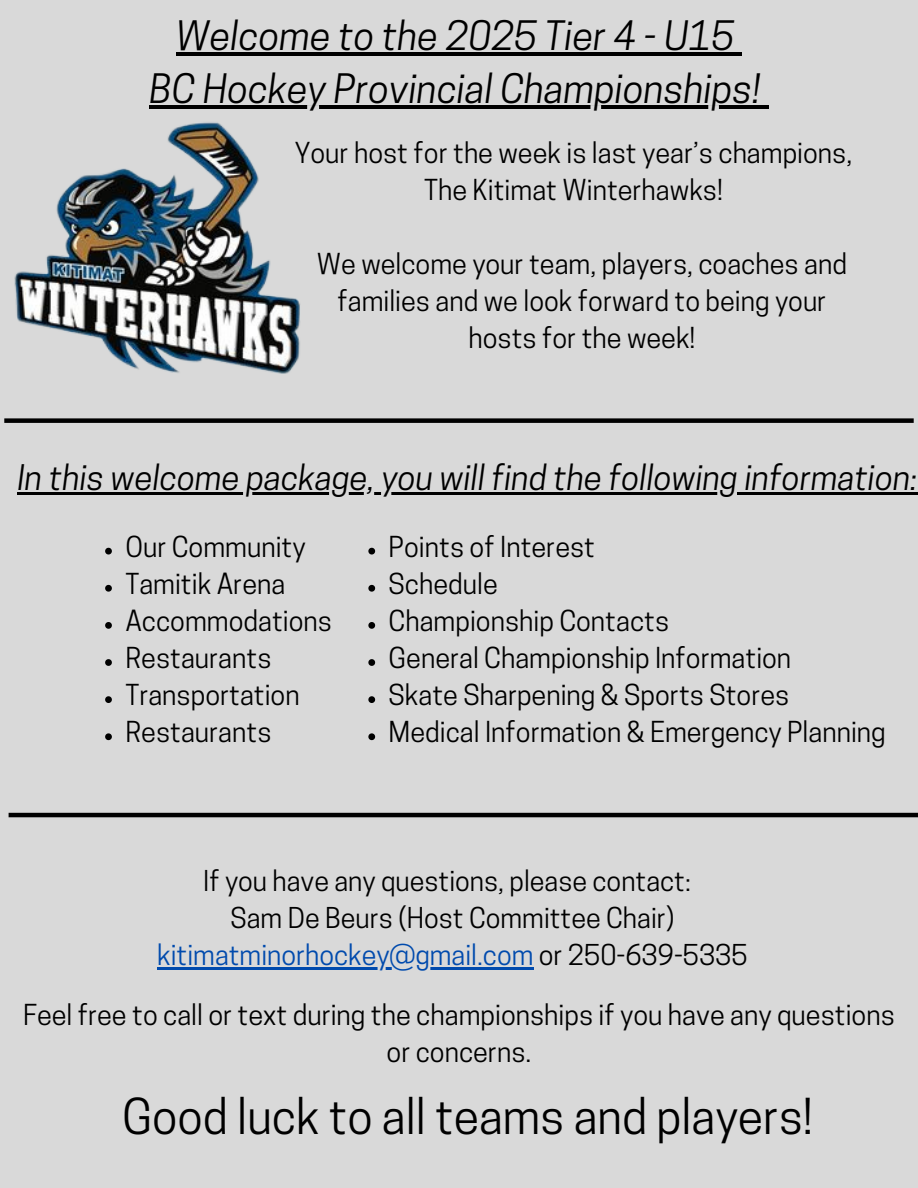
<style>
.page{position:relative;width:918px;height:1188px;background:#d9d9d9}
.page>*{position:absolute;margin:0;border:0;box-sizing:border-box;transform-origin:0 0}
.t1{font:46.5px "Cooper Hewitt";color:#000}
.t2{font:italic 38.1px "Cooper Hewitt";color:#000}
.t3{font:italic 33.15px "Cooper Hewitt";color:#000}
.t4{font:27.15px/37.2px "Cooper Hewitt";color:#000;text-align:center}
.t5{font:27px/37.2px "Cooper Hewitt";color:#000;text-align:center}
.t6{font:27px "Cooper Hewitt";color:#004aad}
.s1{color:#000}
</style>
<div class="page">
<img style="left:14px;top:122px;width:286px;height:252px">
<hr style="left:176px;top:53px;width:559px;height:3px;background:#000">
<svg style="left:735px;top:53px;width:7px;height:3px"></svg>
<hr style="left:150px;top:106px;width:611px;height:3px;background:#000">
<svg style="left:761px;top:106px;width:7px;height:3px"></svg>
<hr style="left:17px;top:493px;width:901px;height:2px;background:#000">
<svg style="left:368px;top:548px;width:7px;height:7px"></svg>
<svg style="left:368px;top:585px;width:7px;height:7px"></svg>
<svg style="left:368px;top:622px;width:7px;height:7px"></svg>
<svg style="left:368px;top:659px;width:7px;height:7px"></svg>
<svg style="left:368px;top:696px;width:7px;height:7px"></svg>
<svg style="left:368px;top:733px;width:7px;height:7px"></svg>
<div style="left:4px;top:418px;width:910px;height:5px;background:#000"></div>
<hr style="left:157px;top:967px;width:376px;height:3px;background:#004aad">
<hr style="left:9px;top:813px;width:909px;height:4px;background:#000">
<svg style="left:105px;top:548px;width:7px;height:7px"></svg>
<svg style="left:105px;top:585px;width:7px;height:7px"></svg>
<svg style="left:105px;top:622px;width:7px;height:7px"></svg>
<svg style="left:105px;top:659px;width:7px;height:7px"></svg>
<svg style="left:105px;top:696px;width:7px;height:7px"></svg>
<svg style="left:105px;top:733px;width:7px;height:7px"></svg>
<h2 class="t2" style="left:176px;top:22px;width:560px">Welcome to the 2025 Tier 4 - U15</h2>
<p class="t2" style="left:150px;top:75px;width:613px">BC Hockey Provincial Championships!</p>
<h4 class="t4" style="left:295px;top:138px;width:559px">Your host for the week is last year’s champions,<br>The Kitimat Winterhawks!</h4>
<h4 class="t4" style="left:317px;top:248px;width:532px">We welcome your team, players, coaches and families and we look forward to being your hosts for the week!</h4>
<p class="t3" style="left:17px;top:465px;width:902px">In this welcome package, you will find the following information:</p>
<h3 class="t4" style="left:389px;top:531px;width:208px">Points of Interest</h3>
<p class="t4" style="left:389px;top:569px;width:111px">Schedule</p>
<p class="t4" style="left:389px;top:606px;width:282px">Championship Contacts</p>
<p class="t4" style="left:389px;top:643px;width:404px">General Championship Information</p>
<p class="t4" style="left:389px;top:680px;width:402px">Skate Sharpening &amp; Sports Stores</p>
<p class="t4" style="left:389px;top:717px;width:499px">Medical Information &amp; Emergency Planning</p>
<p class="t4" style="left:125px;top:531px;width:182px">Our Community</p>
<p class="t4" style="left:125px;top:569px;width:161px">Tamitik Arena</p>
<p class="t4" style="left:125px;top:606px;width:208px">Accommodations</p>
<p class="t4" style="left:125px;top:643px;width:148px">Restaurants</p>
<p class="t4" style="left:125px;top:680px;width:176px">Transportation</p>
<p class="t4" style="left:125px;top:717px;width:148px">Restaurants</p>
<p class="t5" style="left:203px;top:866px;width:489px">If you have any questions, please contact:<br>Sam De Beurs (Host Committee Chair)</p>
<p class="t6" style="left:157px;top:945px;width:592px">kitimatminorhockey@gmail.com <span class="s1">or 250-639-5335</span></p>
<h4 class="t4" style="left:23px;top:999px;width:873px">Feel free to call or text during the championships if you have any questions or concerns.</h4>
<h4 class="t1" style="left:122px;top:1099px;width:692px">Good luck to all teams and players!</h4>
</div>
